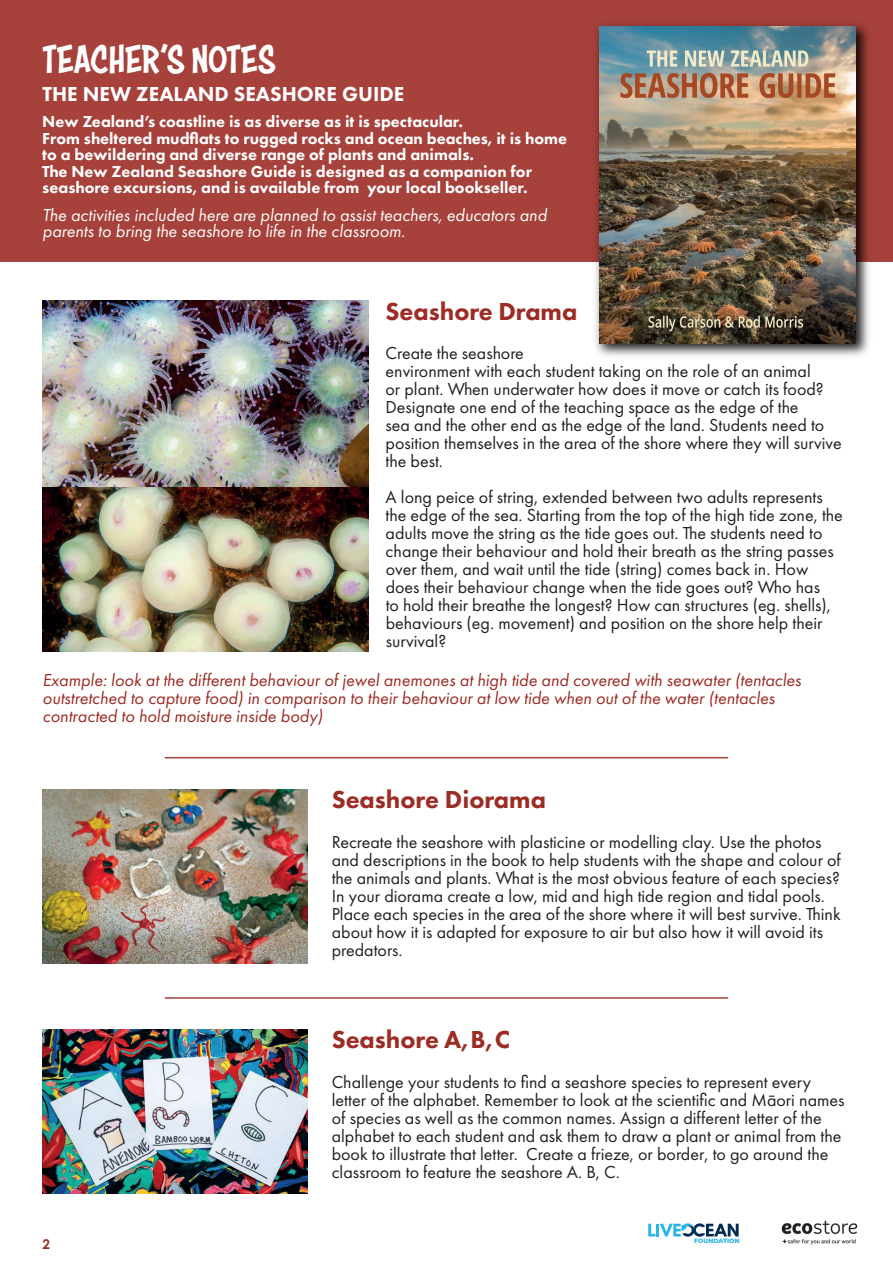
<style>
.page{position:relative;width:893px;height:1263px;background:#fff}
.page>*{position:absolute;margin:0;border:0;box-sizing:border-box;transform-origin:0 0}
.t1{font:42px "Astounder Squared BB";letter-spacing:-.005em;color:#fff}
.t2{font:800 25.5px "Futura PT";color:#9c2c25}
.t3{font:800 21px "Futura PT";color:#fff}
.t4{font:18px/18px "Futura PT";color:#231f20}
.t5{font:italic 18px/18px "Futura PT";color:#9c2c25}
.t6{font:italic 18px/16.5px "Futura PT";color:#fff}
.t7{font:800 16.5px/16.5px "Futura PT";color:#fff}
.t8{font:700 13.5px "Century Gothic Pro";color:#9c2c25}
.t9{font:800 6.3px "Montserrat";color:#26b6ea}
</style>
<div class="page">
<img style="left:43px;top:301px;width:325px;height:351px">
<img style="left:43px;top:789px;width:265px;height:174px">
<img style="left:43px;top:1029px;width:265px;height:164px">
<div style="left:0;top:0;width:893px;height:261px;background:#a6413b"></div>
<hr style="left:165px;top:757px;width:563px;height:1px;background:#9c2c25">
<hr style="left:165px;top:997px;width:563px;height:2px;background:#9c2c25">
<img style="left:590px;top:24px;width:283px;height:332px">
<img style="left:600px;top:26px;width:256px;height:317px">
<svg style="left:648px;top:1223px;width:91px;height:14px"></svg>
<img style="left:781px;top:1220px;width:77px;height:25px">
<h1 class="t1" style="left:43px;top:36px;width:235px">TEACHER’S NOTES</h1>
<p class="t3" style="left:43px;top:81px;width:363px">THE NEW ZEALAND SEASHORE GUIDE</p>
<p class="t7" style="left:42px;top:113px;width:526px">New Zealand’s coastline is as diverse as it is spectacular.<br>From sheltered mudflats to rugged rocks and ocean beaches, it is home to a bewildering and diverse range of plants and animals.<br>The New Zealand Seashore Guide is designed as a companion for seashore excursions, and is available from your local bookseller.</p>
<p class="t6" style="left:43px;top:206px;width:506px">The activities included here are planned to assist teachers, educators and parents to bring the seashore to life in the classroom.</p>
<h2 class="t2" style="left:386px;top:295px;width:193px">Seashore Drama</h2>
<p class="t4" style="left:386px;top:344px;width:458px">Create the seashore<br>environment with each student taking on the role of an animal<br>or plant. When underwater how does it move or catch its food?<br>Designate one end of the teaching space as the edge of the<br>sea and the other end as the edge of the land. Students need to position themselves in the area of the shore where they will survive the best.</p>
<p class="t4" style="left:386px;top:488px;width:459px">A long peice of string, extended between two adults represents the edge of the sea. Starting from the top of the high tide zone, the adults move the string as the tide goes out. The students need to change their behaviour and hold their breath as the string passes over them, and wait until the tide (string) comes back in. How does their behaviour change when the tide goes out? Who has<br>to hold their breathe the longest? How can structures (eg. shells), behaviours (eg. movement) and position on the shore help their survival?</p>
<p class="t5" style="left:43px;top:671px;width:760px">Example: look at the different behaviour of jewel anemones at high tide and covered with seawater (tentacles outstretched to capture food) in comparison to their behaviour at low tide when out of the water (tentacles contracted to hold moisture inside body)</p>
<h2 class="t2" style="left:332px;top:784px;width:216px">Seashore Diorama</h2>
<p class="t4" style="left:332px;top:832px;width:511px">Recreate the seashore with plasticine or modelling clay. Use the photos and descriptions in the book to help students with the shape and colour of the animals and plants. What is the most obvious feature of each species?<br>In your diorama create a low, mid and high tide region and tidal pools.<br>Place each species in the area of the shore where it will best survive. Think about how it is adapted for exposure to air but also how it will avoid its predators.</p>
<h2 class="t2" style="left:332px;top:1023px;width:180px">Seashore A, B, C</h2>
<p class="t4" style="left:332px;top:1072px;width:514px">Challenge your students to find a seashore species to represent every letter of the alphabet. Remember to look at the scientific and Māori names of species as well as the common names. Assign a different letter of the alphabet to each student and ask them to draw a plant or animal from the book to illustrate that letter. Create a frieze, or border, to go around the classroom to feature the seashore A. B, C.</p>
<p class="t8" style="left:42px;top:1236px;width:9px">2</p>
<p class="t9" style="left:694px;top:1235px;width:47px">FOUNDATION</p>
</div>
